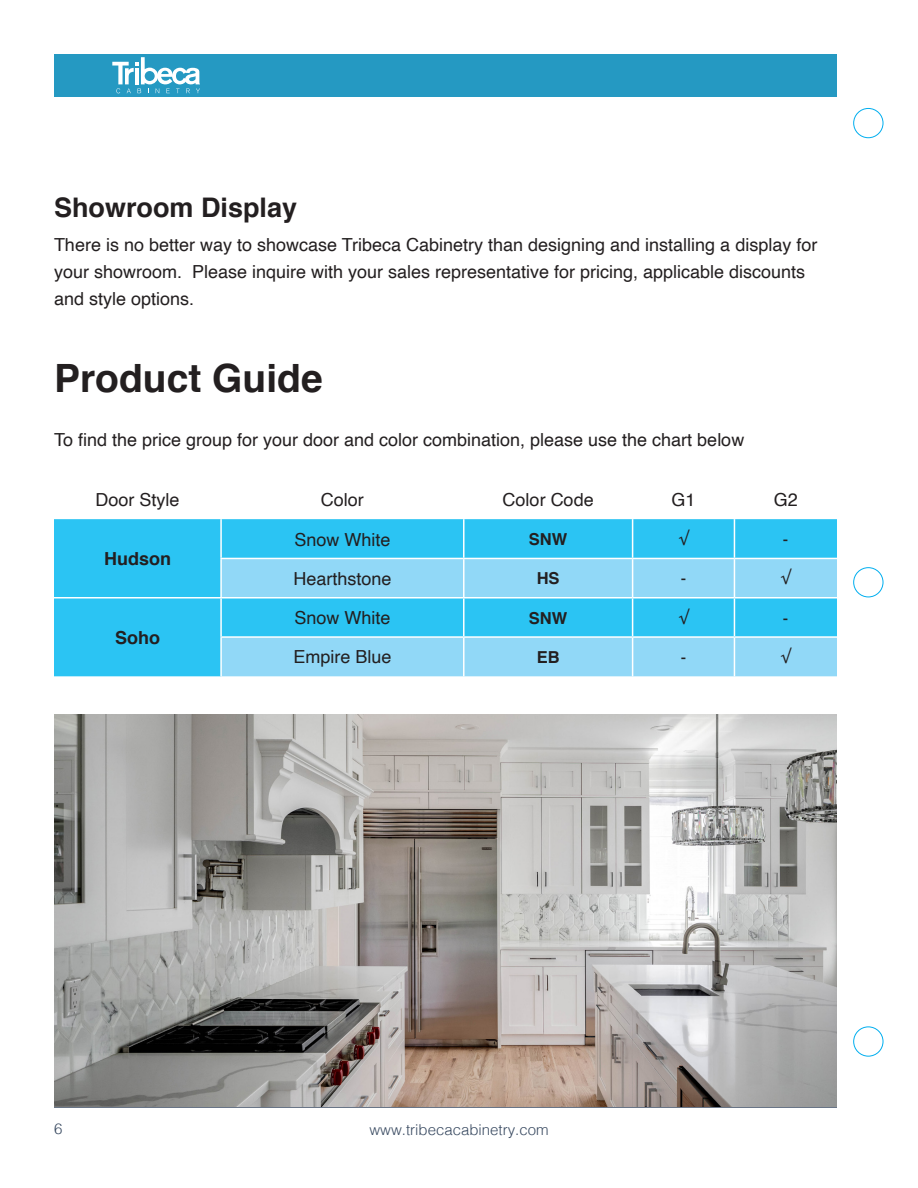
<style>
.page{position:relative;width:918px;height:1188px;background:#fff}
.page>*{position:absolute;margin:0;border:0;box-sizing:border-box;transform-origin:0 0}
.t1{font:700 39px "Helvetica";color:#231f20}
.t2{font:700 27px "Helvetica";color:#231f20}
.t3{font:18px/27px "Helvetica";color:#231f20}
.t4{font:700 18px "Helvetica";color:#231f20}
.t5{font:700 16.5px "Helvetica";color:#231f20}
.t6{font:16.5px "Helvetica";color:#231f20}
.t7{font:300 15px "Helvetica";color:#384960}
</style>
<div class="page">
<svg style="left:853px;top:108px;width:30px;height:949px"></svg>
<div style="left:54px;top:54px;width:783px;height:43px;background:#2599c2"></div>
<hr style="left:54px;top:1106px;width:783px;height:2px;background:#384960">
<svg style="left:112px;top:57px;width:88px;height:36px"></svg>
<div style="left:54px;top:519px;width:783px;height:157px;background:#2bc4f3"></div>
<svg style="left:221px;top:559px;width:616px;height:117px;background:#70d1f5"></svg>
<hr style="left:220px;top:519px;width:2px;height:39px;background:#fff">
<hr style="left:463px;top:519px;width:2px;height:39px;background:#fff">
<hr style="left:632px;top:519px;width:1px;height:39px;background:#fff">
<hr style="left:734px;top:519px;width:1px;height:39px;background:#fff">
<hr style="left:220px;top:558px;width:244px;height:1px;background:#fff">
<hr style="left:220px;top:559px;width:2px;height:38px;background:#fff">
<hr style="left:464px;top:558px;width:169px;height:1px;background:#fff">
<hr style="left:463px;top:559px;width:2px;height:38px;background:#fff">
<hr style="left:633px;top:558px;width:101px;height:1px;background:#fff">
<hr style="left:632px;top:559px;width:1px;height:38px;background:#fff">
<hr style="left:734px;top:558px;width:103px;height:1px;background:#fff">
<hr style="left:734px;top:559px;width:1px;height:38px;background:#fff">
<hr style="left:54px;top:597px;width:167px;height:1px;background:#fff">
<hr style="left:221px;top:597px;width:243px;height:1px;background:#fff">
<hr style="left:220px;top:599px;width:2px;height:37px;background:#fff">
<hr style="left:464px;top:597px;width:169px;height:1px;background:#fff">
<hr style="left:463px;top:599px;width:2px;height:37px;background:#fff">
<hr style="left:633px;top:597px;width:101px;height:1px;background:#fff">
<hr style="left:632px;top:599px;width:1px;height:37px;background:#fff">
<hr style="left:734px;top:597px;width:103px;height:1px;background:#fff">
<hr style="left:734px;top:599px;width:1px;height:37px;background:#fff">
<hr style="left:220px;top:636px;width:244px;height:2px;background:#fff">
<hr style="left:220px;top:638px;width:2px;height:38px;background:#fff">
<hr style="left:464px;top:636px;width:169px;height:2px;background:#fff">
<hr style="left:463px;top:638px;width:2px;height:38px;background:#fff">
<hr style="left:633px;top:636px;width:101px;height:2px;background:#fff">
<hr style="left:632px;top:638px;width:1px;height:38px;background:#fff">
<hr style="left:734px;top:636px;width:103px;height:2px;background:#fff">
<hr style="left:734px;top:638px;width:1px;height:38px;background:#fff">
<img style="left:54px;top:715px;width:783px;height:392px">
<p class="t2" style="left:54px;top:186px;width:245px">Showroom Display</p>
<p class="t3" style="left:54px;top:232px;width:765px">There is no better way to showcase Tribeca Cabinetry than designing and installing a display for your showroom. Please inquire with your sales representative for pricing, applicable discounts and style options.</p>
<p class="t1" style="left:54px;top:347px;width:270px">Product Guide</p>
<p class="t3" style="left:54px;top:427px;width:692px">To find the price group for your door and color combination, please use the chart below</p>
<p class="t3" style="left:96px;top:487px;width:86px">Door Style</p>
<p class="t3" style="left:321px;top:487px;width:45px">Color</p>
<p class="t3" style="left:503px;top:487px;width:93px">Color Code</p>
<p class="t3" style="left:672px;top:487px;width:26px">G1</p>
<p class="t3" style="left:774px;top:487px;width:26px">G2</p>
<p class="t4" style="left:104px;top:544px;width:68px">Hudson</p>
<p class="t4" style="left:115px;top:623px;width:46px">Soho</p>
<p class="t3" style="left:294px;top:526px;width:98px">Snow White</p>
<p class="t5" style="left:529px;top:526px;width:40px">SNW</p>
<p class="t6" style="left:679px;top:526px;width:11px">√</p>
<p class="t6" style="left:783px;top:526px;width:7px">-</p>
<p class="t3" style="left:293px;top:566px;width:100px">Hearthstone</p>
<p class="t5" style="left:537px;top:565px;width:24px">HS</p>
<p class="t6" style="left:681px;top:566px;width:7px">-</p>
<p class="t6" style="left:781px;top:566px;width:11px">√</p>
<p class="t3" style="left:294px;top:605px;width:98px">Snow White</p>
<p class="t5" style="left:529px;top:604px;width:40px">SNW</p>
<p class="t6" style="left:679px;top:605px;width:11px">√</p>
<p class="t6" style="left:783px;top:605px;width:7px">-</p>
<p class="t3" style="left:293px;top:644px;width:100px">Empire Blue</p>
<p class="t5" style="left:537px;top:644px;width:24px">EB</p>
<p class="t6" style="left:681px;top:644px;width:7px">-</p>
<p class="t6" style="left:781px;top:644px;width:11px">√</p>
<p class="t7" style="left:54px;top:1116px;width:10px">6</p>
<p class="t7" style="left:369px;top:1117px;width:181px">www.tribecacabinetry.com</p>
</div>
